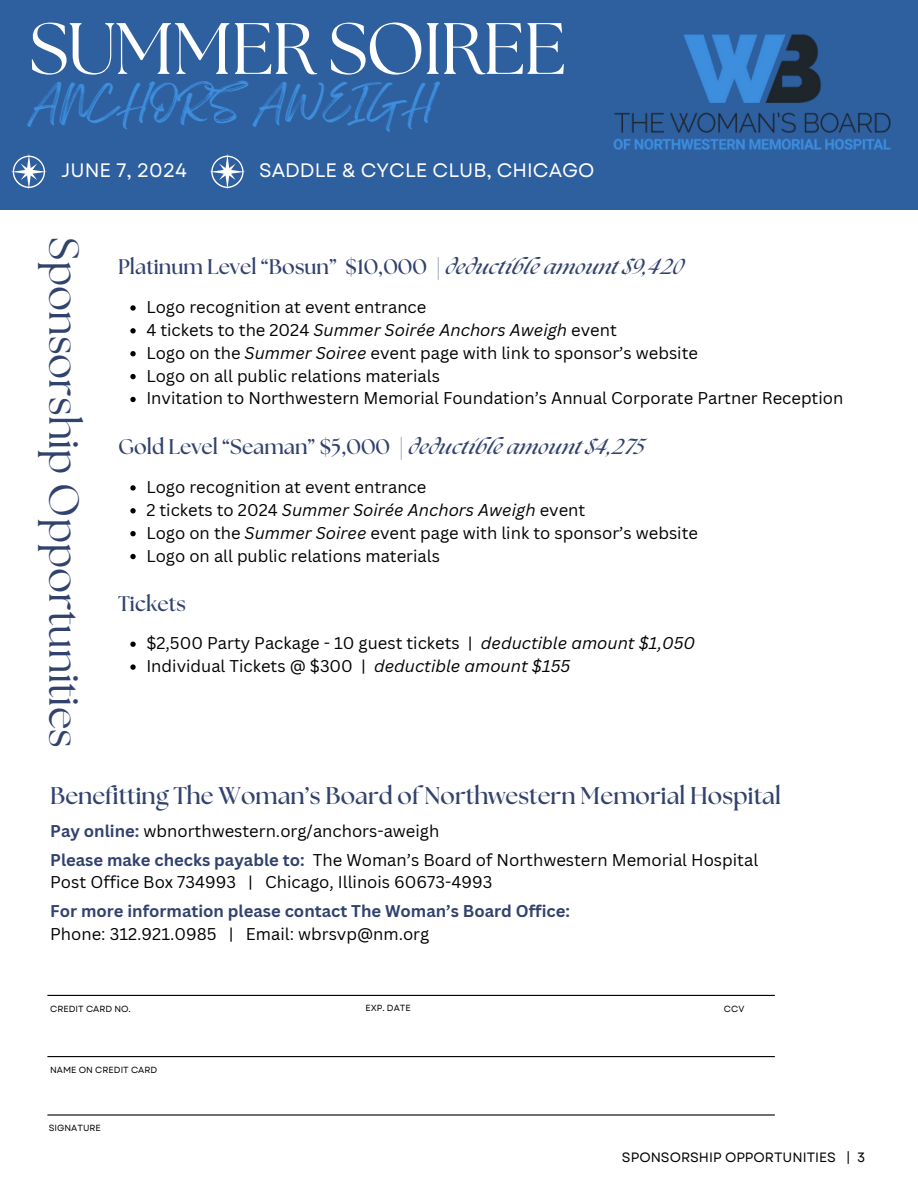
<style>
.page{position:relative;width:918px;height:1188px;background:#fff}
.page>*{position:absolute;margin:0;border:0;box-sizing:border-box;transform-origin:0 0}
.t1{font:72.6px "The Seasons";letter-spacing:-.025em;color:#fff}
.t2{font:41.85px "The Seasons";color:#31426d}
.t3{font:38.85px "Feeling Passionate";letter-spacing:-.025em;color:#3d8edd}
.t4{font:700 24.15px "The Seasons";color:#31426d}
.t5{font:700 21.15px "The Seasons";color:#31426d}
.t6{font:19.5px "Garet";color:#fff}
.t7{font:16.65px/22.5px "Canva Sans";color:#000}
.t8{font:italic 16.65px "Canva Sans";color:#000}
.t9{font:700 16.65px/22.5px "Canva Sans";color:#31426d}
.t10{font:13.5px "Garet";color:#000}
.t11{font:8.85px "Garet";color:#000}
.s1{font-style:italic}
.s2{font-style:normal}
.s3{font-weight:700;color:#31426d}
.s4{font-weight:400;color:#000}
</style>
<div class="page">
<svg style="left:130px;top:305px;width:6px;height:6px"></svg>
<svg style="left:130px;top:328px;width:6px;height:6px"></svg>
<svg style="left:130px;top:351px;width:6px;height:5px"></svg>
<svg style="left:130px;top:374px;width:6px;height:5px"></svg>
<svg style="left:130px;top:397px;width:6px;height:5px"></svg>
<svg style="left:130px;top:485px;width:6px;height:6px"></svg>
<svg style="left:130px;top:508px;width:6px;height:5px"></svg>
<svg style="left:130px;top:531px;width:6px;height:5px"></svg>
<svg style="left:130px;top:554px;width:6px;height:5px"></svg>
<svg style="left:130px;top:642px;width:6px;height:5px"></svg>
<svg style="left:130px;top:664px;width:6px;height:6px"></svg>
<div style="left:0;top:0;width:918px;height:209px;background:#2e5f9f"></div>
<img style="left:613px;top:34px;width:278px;height:116px">
<svg style="left:11px;top:154px;width:36px;height:36px"></svg>
<svg style="left:209px;top:154px;width:37px;height:36px"></svg>
<hr style="left:47px;top:1056px;width:728px;height:1px;background:#000">
<hr style="left:47px;top:995px;width:728px;height:1px;background:#000">
<hr style="left:47px;top:1114px;width:728px;height:2px;background:#000">
<p class="t1" style="left:29px;top:16px;width:539px">SUMMER SOIREE</p>
<p class="t3" style="left:29px;top:71px;width:408px">ANCHORS AWEIGH</p>
<p class="t6" style="left:259px;top:157px;width:337px">SADDLE &amp; CYCLE CLUB, CHICAGO</p>
<h5 class="t6" style="left:61px;top:156px;width:127px">JUNE 7, 2024</h5>
<p class="t2" style="left:83px;top:237px;width:512px;rotate:90deg">Sponsorship Opportunities</p>
<p class="t5" style="left:118px;top:257px;width:568px">Platinum Level “Bosun” $10,000 | <span class="s1">deductible amount $9,420</span></p>
<h1 class="t7" style="left:146px;top:295px;width:282px">Logo recognition at event entrance</h1>
<p class="t8" style="left:146px;top:318px;width:472px"><span class="s2">4 tickets to the 2024</span> Summer Soirée Anchors Aweigh <span class="s2">event</span></p>
<p class="t7" style="left:146px;top:341px;width:553px">Logo on the <span class="s1">Summer Soiree</span> event page with link to sponsor’s website</p>
<h4 class="t7" style="left:146px;top:364px;width:295px">Logo on all public relations materials</h4>
<h4 class="t7" style="left:146px;top:387px;width:699px">Invitation to Northwestern Memorial Foundation’s Annual Corporate Partner Reception</h4>
<h2 class="t5" style="left:118px;top:437px;width:528px">Gold Level “Seaman” $5,000 | <span class="s1">deductible amount $4,275</span></h2>
<h5 class="t7" style="left:146px;top:475px;width:282px">Logo recognition at event entrance</h5>
<p class="t8" style="left:146px;top:498px;width:440px"><span class="s2">2 tickets to 2024</span> Summer Soirée Anchors Aweigh <span class="s2">event</span></p>
<p class="t7" style="left:146px;top:521px;width:553px">Logo on the <span class="s1">Summer Soiree</span> event page with link to sponsor’s website</p>
<p class="t7" style="left:146px;top:544px;width:295px">Logo on all public relations materials</p>
<p class="t5" style="left:118px;top:594px;width:69px">Tickets</p>
<p class="t7" style="left:146px;top:631px;width:550px">$2,500 Party Package - 10 guest tickets | <span class="s1">deductible amount $1,050</span></p>
<h5 class="t7" style="left:146px;top:654px;width:426px">Individual Tickets @ $300 | <span class="s1">deductible amount $155</span></h5>
<p class="t4" style="left:50px;top:784px;width:732px">Benefitting The Woman’s Board of Northwestern Memorial Hospital</p>
<p class="t7" style="left:50px;top:820px;width:391px"><span class="s3">Pay online:</span> wbnorthwestern.org/anchors-aweigh</p>
<h3 class="t7" style="left:50px;top:848px;width:709px"><span class="s3">Please make checks payable to:</span> The Woman’s Board of Northwestern Memorial Hospital<br>Post Office Box 734993 | Chicago, Illinois 60673-4993</h3>
<h6 class="t9" style="left:50px;top:899px;width:521px">For more information please contact The Woman’s Board Office:<br><span class="s4">Phone: 312.921.0985 | Email: wbrsvp@nm.org</span></h6>
<h6 class="t11" style="left:50px;top:1002px;width:82px">CREDIT CARD NO.</h6>
<h6 class="t11" style="left:50px;top:1064px;width:109px">NAME ON CREDIT CARD</h6>
<p class="t11" style="left:49px;top:1122px;width:54px">SIGNATURE</p>
<p class="t11" style="left:365px;top:1001px;width:47px">EXP. DATE</p>
<p class="t11" style="left:724px;top:1002px;width:22px">CCV</p>
<p class="t10" style="left:622px;top:1148px;width:245px">SPONSORSHIP OPPORTUNITIES | 3</p>
</div>
